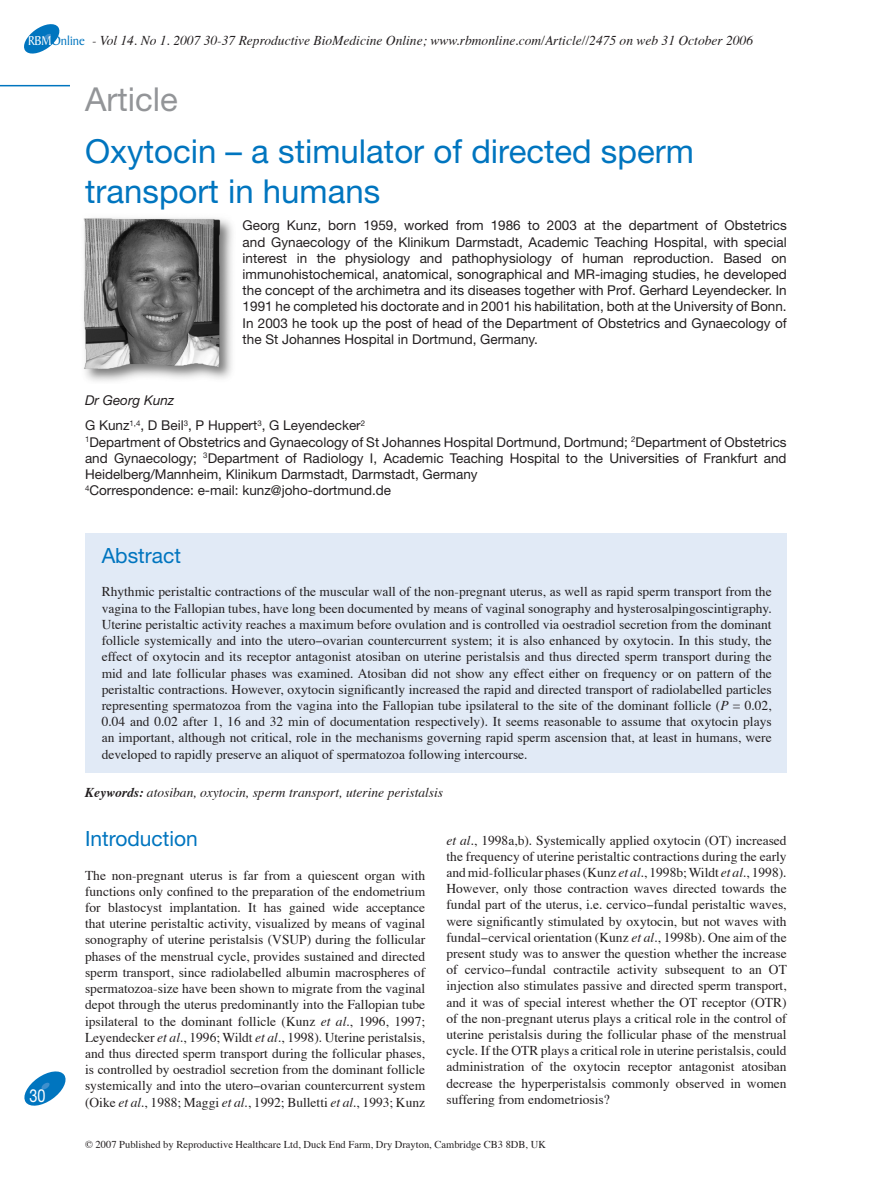
<style>
.page{position:relative;width:893px;height:1191px;background:#fff}
.page>*{position:absolute;margin:0;border:0;box-sizing:border-box;transform-origin:0 0}
.t1{font:33px/39.6px "Helvetica Neue";color:#0075bf}
.Article_sub_head{font:33px "Helvetica Neue";color:#939598}
.Heading_1_Head_1{font:21px "Helvetica Neue";color:#0075bf}
.t2{font:18px "Helvetica Neue";color:#fff;scale:.8 1}
.Body_Text{font:13.5px/16.2px "Times";color:#231f20;text-align:justify}
.Bio{font:13.5px/16.2px "Helvetica Neue";color:#231f20;text-align:justify}
.Keywords{font:italic 13.5px "Times";color:#231f20}
.Bio-2{font:italic 13.5px "Helvetica Neue";color:#231f20}
.t3{font:10.5px "Times";color:#231f20}
.s1{font-family:"Baker Signet BT";font-style:normal;font-size:13.65px;color:#fff}
.s2{font-family:"Baker Signet BT";font-style:normal;font-size:13.65px;color:#0075bf}
.s3{font-style:italic}
.s4{font-weight:700}
</style>
<div class="page">
<svg style="left:24px;top:24px;width:36px;height:30px"></svg>
<hr style="left:0;top:85px;width:70px;height:1px;background:#0075bf">
<div style="left:85px;top:533px;width:702px;height:239px;background:#e1eaf6"></div>
<svg style="left:24px;top:1071px;width:42px;height:35px"></svg>
<img style="left:83px;top:218px;width:150px;height:163px">
<p class="Keywords" style="left:28px;top:32px;width:727px"><span class="s1">RBM</span><span class="s2">Online</span> - Vol 14. No 1. 2007 30-37 Reproductive BioMedicine Online; www.rbmonline.com/Article//2475 on web 31 October 2006</p>
<p class="Article_sub_head" style="left:85px;top:79px;width:94px">Article</p>
<p class="t1" style="left:85px;top:131px;width:610px">Oxytocin – a stimulator of directed sperm transport in humans</p>
<p class="Bio" style="left:243px;top:217px;width:546px">Georg Kunz, born 1959, worked from 1986 to 2003 at the department of Obstetrics and Gynaecology of the Klinikum Darmstadt, Academic Teaching Hospital, with special interest in the physiology and pathophysiology of human reproduction. Based on immunohistochemical, anatomical, sonographical and MR-imaging studies, he developed the concept of the archimetra and its diseases together with Prof. Gerhard Leyendecker. In 1991 he completed his doctorate and in 2001 his habilitation, both at the University of Bonn.<br>In 2003 he took up the post of head of the Department of Obstetrics and Gynaecology of the St Johannes Hospital in Dortmund, Germany.</p>
<p class="Bio-2" style="left:85px;top:392px;width:91px">Dr Georg Kunz</p>
<p class="Bio" style="left:85px;top:417px;width:282px">G Kunz<sup>1,4</sup>, D Beil<sup>3</sup>, P Huppert<sup>3</sup>, G Leyendecker<sup>2</sup></p>
<p class="Bio" style="left:85px;top:433px;width:703px"><sup>1</sup>Department of Obstetrics and Gynaecology of St Johannes Hospital Dortmund, Dortmund; <sup>2</sup>Department of Obstetrics and Gynaecology; <sup>3</sup>Department of Radiology I, Academic Teaching Hospital to the Universities of Frankfurt and Heidelberg/Mannheim, Klinikum Darmstadt, Darmstadt, Germany</p>
<p class="Bio" style="left:85px;top:482px;width:308px"><sup>4</sup>Correspondence: e-mail: kunz@joho-dortmund.de</p>
<p class="Heading_1_Head_1" style="left:102px;top:543px;width:81px">Abstract</p>
<p class="Body_Text" style="left:102px;top:584px;width:672px">Rhythmic peristaltic contractions of the muscular wall of the non-pregnant uterus, as well as rapid sperm transport from the vagina to the Fallopian tubes, have long been documented by means of vaginal sonography and hysterosalpingoscintigraphy.<br>Uterine peristaltic activity reaches a maximum before ovulation and is controlled via oestradiol secretion from the dominant follicle systemically and into the utero−ovarian countercurrent system; it is also enhanced by oxytocin. In this study, the effect of oxytocin and its receptor antagonist atosiban on uterine peristalsis and thus directed sperm transport during the mid and late follicular phases was examined. Atosiban did not show any effect either on frequency or on pattern of the peristaltic contractions. However, oxytocin significantly increased the rapid and directed transport of radiolabelled particles representing spermatozoa from the vagina into the Fallopian tube ipsilateral to the site of the dominant follicle (<span class="s3">P</span> = 0.02, 0.04 and 0.02 after 1, 16 and 32 min of documentation respectively). It seems reasonable to assume that oxytocin plays an important, although not critical, role in the mechanisms governing rapid sperm ascension that, at least in humans, were developed to rapidly preserve an aliquot of spermatozoa following intercourse.</p>
<p class="Keywords" style="left:85px;top:784px;width:360px"><span class="s4">Keywords:</span> atosiban, oxytocin, sperm transport, uterine peristalsis</p>
<p class="Heading_1_Head_1" style="left:85px;top:826px;width:114px">Introduction</p>
<p class="Body_Text" style="left:85px;top:868px;width:342px">The non-pregnant uterus is far from a quiescent organ with functions only confined to the preparation of the endometrium for blastocyst implantation. It has gained wide acceptance that uterine peristaltic activity, visualized by means of vaginal sonography of uterine peristalsis (VSUP) during the follicular phases of the menstrual cycle, provides sustained and directed sperm transport, since radiolabelled albumin macrospheres of spermatozoa-size have been shown to migrate from the vaginal depot through the uterus predominantly into the Fallopian tube ipsilateral to the dominant follicle (Kunz <span class="s3">et al.</span>, 1996, 1997; Leyendecker <span class="s3">et al.</span>, 1996; Wildt <span class="s3">et al.</span>, 1998). Uterine peristalsis, and thus directed sperm transport during the follicular phases, is controlled by oestradiol secretion from the dominant follicle systemically and into the utero−ovarian countercurrent system (Oike <span class="s3">et al.</span>, 1988; Maggi <span class="s3">et al.</span>, 1992; Bulletti <span class="s3">et al.</span>, 1993; Kunz</p>
<p class="Body_Text" style="left:446px;top:832px;width:342px"><span class="s3">et al.</span>, 1998a,b). Systemically applied oxytocin (OT) increased the frequency of uterine peristaltic contractions during the early and mid-follicular phases (Kunz <span class="s3">et al.</span>, 1998b; Wildt <span class="s3">et al.</span>, 1998).<br>However, only those contraction waves directed towards the fundal part of the uterus, i.e. cervico−fundal peristaltic waves, were significantly stimulated by oxytocin, but not waves with fundal−cervical orientation (Kunz <span class="s3">et al.</span>, 1998b). One aim of the present study was to answer the question whether the increase of cervico−fundal contractile activity subsequent to an OT injection also stimulates passive and directed sperm transport, and it was of special interest whether the OT receptor (OTR) of the non-pregnant uterus plays a critical role in the control of uterine peristalsis during the follicular phase of the menstrual cycle. If the OTR plays a critical role in uterine peristalsis, could administration of the oxytocin receptor antagonist atosiban decrease the hyperperistalsis commonly observed in women</p>
<p class="t2" style="left:30px;top:1084px;width:22px">30</p>
<p class="Body_Text" style="left:446px;top:1092px;width:165px">suffering from endometriosis?</p>
<p class="t3" style="left:85px;top:1137px;width:462px">© 2007 Published by Reproductive Healthcare Ltd, Duck End Farm, Dry Drayton, Cambridge CB3 8DB, UK</p>
</div>
